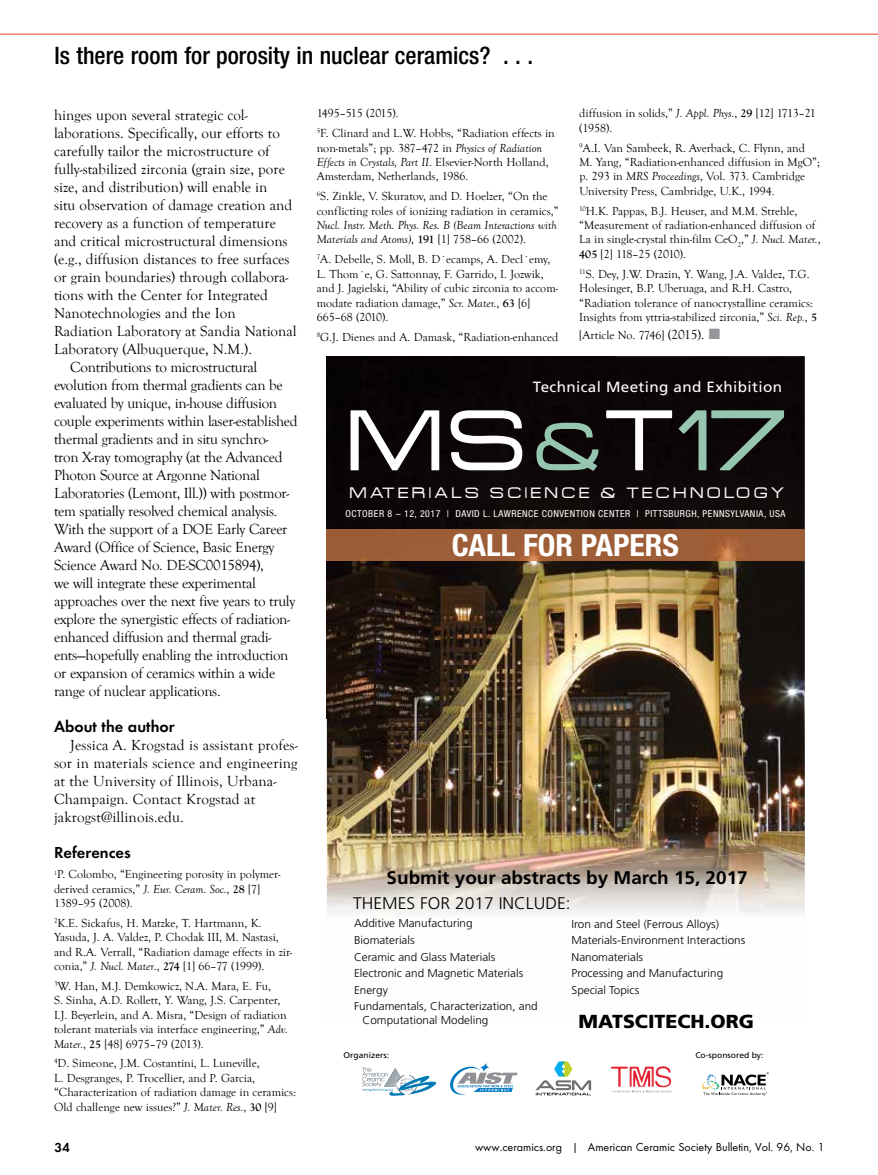
<style>
.page{position:relative;width:878px;height:1175px;background:#fff}
.page>*{position:absolute;margin:0;border:0;box-sizing:border-box;transform-origin:0 0}
.t1{font:94.65px "Acens";color:#fff;scale:1.04 1}
.t2{font:700 condensed 30.6px "Helvetica Neue";color:#fff;scale:1.04 1}
.t3{font:500 condensed 24px "Helvetica Neue";color:#000}
.t4{font:900 18.9px "Frutiger";color:#000;scale:1.04 1}
.t5{font:700 18.15px "Frutiger";color:#000;scale:1.04 1}
.t6{font:300 16.8px "Frutiger";color:#000;scale:1.04 1}
.t7{font:16.65px "Acens";letter-spacing:.21em;color:#fff;scale:1.04 1}
.t8{font:600 16.5px "Futura T";color:#000}
.t9{font:15px "Goudy Old Style T";letter-spacing:-.02em;color:#000}
.t10{font:15px "Goudy Old Style T";color:#000}
.t11{font:15px/18px "Goudy Old Style T";letter-spacing:.01em;color:#000}
.t12{font:14.7px "Frutiger";letter-spacing:.025em;color:#fff;scale:1.04 1}
.t13{font:600 13.5px "Futura T";color:#000}
.t14{font:12px/14.4px "Goudy Old Style T";color:#000}
.t15{font:italic 12px/14.4px "Goudy Old Style T";color:#000}
.t16{font:12px "Futura T";color:#000}
.t17{font:300 11.25px/16.5px "Frutiger";color:#000;scale:1.04 1}
.t18{font:condensed 9.6px "Helvetica Neue";letter-spacing:.05em;color:#fff;scale:1.04 1}
.t19{font:8.25px "Frutiger";color:#000;scale:1.04 1}
.s1{font-style:italic}
.s2{font-weight:700}
.s3{font-style:normal}
.s4{font-weight:700;font-style:normal}
.s5{font-size:13.5px}
.s6{color:#939598}
.s7{font-size:75.15px;color:#96c6b0}
.s8{color:#96c6b0}
</style>
<div class="page">
<hr style="left:0;top:34px;width:878px;height:1px;background:#ef4423">
<div style="left:327px;top:356px;width:286px;height:174px;background:#0b0507"></div>
<img style="left:613px;top:356px;width:191px;height:496px">
<img style="left:327px;top:560px;width:287px;height:303px">
<div style="left:327px;top:530px;width:477px;height:30px;background:#9d5d37"></div>
<img style="left:390px;top:1066px;width:379px;height:30px">
<img style="left:327px;top:863px;width:286px;height:51px">
<img style="left:613px;top:852px;width:191px;height:62px">
<svg style="left:655px;top:1066px;width:7px;height:10px"></svg>
<svg style="left:702px;top:1072px;width:66px;height:23px"></svg>
<svg style="left:450px;top:1063px;width:67px;height:31px"></svg>
<svg style="left:362px;top:1067px;width:74px;height:28px"></svg>
<svg style="left:535px;top:1061px;width:56px;height:34px"></svg>
<h3 class="t3" style="left:54px;top:41px;width:480px">Is there room for porosity in nuclear ceramics? . . .</h3>
<p class="t10" style="left:54px;top:107px;width:195px">hinges upon several strategic col-</p>
<p class="t10" style="left:54px;top:125px;width:227px">laborations. Specifically, our efforts to</p>
<p class="t10" style="left:54px;top:143px;width:217px">carefully tailor the microstructure of</p>
<p class="t10" style="left:54px;top:161px;width:232px">fully-stabilized zirconia (grain size, pore</p>
<p class="t10" style="left:54px;top:179px;width:215px">size, and distribution) will enable in</p>
<p class="t10" style="left:54px;top:197px;width:240px">situ observation of damage creation and</p>
<p class="t10" style="left:54px;top:215px;width:223px">recovery as a function of temperature</p>
<p class="t10" style="left:54px;top:233px;width:235px">and critical microstructural dimensions</p>
<p class="t10" style="left:54px;top:251px;width:237px">(e.g., diffusion distances to free surfaces</p>
<p class="t10" style="left:54px;top:269px;width:236px">or grain boundaries) through collabora-</p>
<p class="t10" style="left:54px;top:287px;width:215px">tions with the Center for Integrated</p>
<p class="t10" style="left:54px;top:305px;width:183px">Nanotechnologies and the Ion</p>
<p class="t10" style="left:54px;top:323px;width:244px">Radiation Laboratory at Sandia National</p>
<p class="t10" style="left:54px;top:341px;width:199px">Laboratory (Albuquerque, N.M.).</p>
<p class="t9" style="left:70px;top:359px;width:188px">Contributions to microstructural</p>
<p class="t9" style="left:54px;top:377px;width:230px">evolution from thermal gradients can be</p>
<p class="t9" style="left:54px;top:395px;width:225px">evaluated by unique, in-house diffusion</p>
<p class="t9" style="left:54px;top:413px;width:245px">couple experiments within laser-established</p>
<p class="t9" style="left:54px;top:431px;width:216px">thermal gradients and in situ synchro-</p>
<p class="t9" style="left:54px;top:449px;width:230px">tron X-ray tomography (at the Advanced</p>
<p class="t9" style="left:54px;top:467px;width:207px">Photon Source at Argonne National</p>
<p class="t9" style="left:54px;top:485px;width:237px">Laboratories (Lemont, Ill.)) with postmor-</p>
<p class="t9" style="left:54px;top:503px;width:225px">tem spatially resolved chemical analysis.</p>
<p class="t9" style="left:54px;top:521px;width:235px">With the support of a DOE Early Career</p>
<p class="t9" style="left:54px;top:539px;width:222px">Award (Office of Science, Basic Energy</p>
<p class="t9" style="left:54px;top:557px;width:211px">Science Award No. DE-SC0015894),</p>
<p class="t9" style="left:54px;top:575px;width:203px">we will integrate these experimental</p>
<p class="t9" style="left:54px;top:593px;width:243px">approaches over the next five years to truly</p>
<p class="t9" style="left:54px;top:611px;width:238px">explore the synergistic effects of radiation-</p>
<p class="t9" style="left:54px;top:629px;width:219px">enhanced diffusion and thermal gradi-</p>
<p class="t9" style="left:54px;top:647px;width:236px">ents—hopefully enabling the introduction</p>
<p class="t9" style="left:54px;top:665px;width:223px">or expansion of ceramics within a wide</p>
<p class="t9" style="left:54px;top:683px;width:168px">range of nuclear applications.</p>
<h3 class="t8" style="left:54px;top:717px;width:122px">About the author</h3>
<p class="t11" style="left:54px;top:736px;width:245px;text-indent:16px">Jessica A. Krogstad is assistant profes&shy;sor in materials science and engineering at the University of Illinois, Urbana-Champaign. Contact Krogstad at jakrogst@illinois.edu.</p>
<h3 class="t8" style="left:54px;top:843px;width:78px">References</h3>
<p class="t14" style="left:54px;top:867px;width:228px"><sup>1</sup>P. Colombo, “Engineering porosity in polymer&shy;derived ceramics,” <span class="s1">J. Eur. Ceram. Soc.</span>, <span class="s2">28</span> [7]<br>1389–95 (2008).</p>
<p class="t14" style="left:54px;top:916px;width:240px"><sup>2</sup>K.E. Sickafus, H. Matzke, T. Hartmann, K.<br>Yasuda, J. A. Valdez, P. Chodak III, M. Nastasi, and R.A. Verrall, “Radiation damage effects in zir&shy;conia,” <span class="s1">J. Nucl. Mater</span>., <span class="s2">274</span> [1] 66–77 (1999).</p>
<p class="t14" style="left:54px;top:979px;width:235px"><sup>3</sup>W. Han, M.J. Demkowicz, N.A. Mara, E. Fu,<br>S. Sinha, A.D. Rollett, Y. Wang, J.S. Carpenter, I.J. Beyerlein, and A. Misra, “Design of radiation tolerant materials via interface engineering,” <span class="s1">Adv.<br>Mater.</span>, <span class="s2">25</span> [48] 6975–79 (2013).</p>
<p class="t14" style="left:54px;top:1056px;width:243px"><sup>4</sup>D. Simeone, J.M. Costantini, L. Luneville,<br>L. Desgranges, P. Trocellier, and P. Garcia, “Characterization of radiation damage in ceramics:<br>Old challenge new issues?” <span class="s1">J. Mater. Res.</span>, <span class="s2">30</span> [9]</p>
<p class="t14" style="left:316px;top:104px;width:240px;line-height:19.8px">1495–515 (2015).<br><sup>5</sup>F. Clinard and L.W. Hobbs, “Radiation effects in</p>
<p class="t14" style="left:317px;top:141px;width:233px">non-metals”; pp. 387–472 in <span class="s1">Physics of Radiation<br>Effects in Crystals, Part II</span>. Elsevier-North Holland,<br>Amsterdam, Netherlands, 1986.</p>
<p class="t14" style="left:316px;top:189px;width:243px"><sup>6</sup>S. Zinkle, V. Skuratov, and D. Hoelzer, “On the conflicting roles of ionizing radiation in ceramics,”</p>
<p class="t15" style="left:317px;top:218px;width:242px">Nucl. Instr. Meth. Phys. Res. B (Beam Interactions with<br>Materials and Atoms)<span class="s3">,</span> <span class="s4">191</span> <span class="s3">[1] 758–66 (2002).</span></p>
<p class="t14" style="left:316px;top:252px;width:243px"><sup>7</sup>A. Debelle, S. Moll, B. D´ecamps, A. Decl´emy, L. Thom´e, G. Sattonnay, F. Garrido, I. Jozwik, and J. Jagielski, “Ability of cubic zirconia to accom&shy;modate radiation damage,” <span class="s1">Scr. Mater.</span>, <span class="s2">63</span> [6] 665–68 (2010).</p>
<p class="t14" style="left:316px;top:330px;width:243px"><sup>8</sup>G.J. Dienes and A. Damask, “Radiation-enhanced</p>
<p class="t14" style="left:579px;top:107px;width:238px">diffusion in solids,” <span class="s1">J. Appl. Phys</span>., <span class="s2">29</span> [12] 1713–21 (1958).</p>
<p class="t14" style="left:579px;top:141px;width:242px"><sup>9</sup>A.I. Van Sambeek, R. Averback, C. Flynn, and M. Yang, “Radiation-enhanced diffusion in MgO”; p. 293 in <span class="s1">MRS Proceedings</span>, Vol. 373. Cambridge University Press, Cambridge, U.K., 1994.</p>
<p class="t14" style="left:579px;top:204px;width:243px"><sup>10</sup>H.K. Pappas, B.J. Heuser, and M.M. Strehle, “Measurement of radiation-enhanced diffusion of La in single-crystal thin-film CeO<sub>2</sub>,” <span class="s1">J. Nucl. Mater.</span>, <span class="s2">405</span> [2] 118–25 (2010).</p>
<p class="t14" style="left:579px;top:267px;width:239px"><sup>11</sup>S. Dey, J.W. Drazin, Y. Wang, J.A. Valdez, T.G.<br>Holesinger, B.P. Uberuaga, and R.H. Castro, “Radiation tolerance of nanocrystalline ceramics:<br>Insights from yttria-stabilized zirconia,” <span class="s1">Sci. Rep.</span>, <span class="s2">5</span></p>
<p class="t14" style="left:579px;top:328px;width:142px">[Article No. 7746] <span class="s5">(2015).</span> <span class="s6">■</span></p>
<p class="t12" style="left:533px;top:378px;width:241px">Technical Meeting and Exhibition</p>
<h1 class="t1" style="left:346px;top:392px;width:422px">MS<span class="s7">&amp;</span>T<span class="s8">17</span></h1>
<h3 class="t7" style="left:349px;top:484px;width:419px">MATERIALS SCIENCE &amp; TECHNOLOGY</h3>
<p class="t18" style="left:345px;top:508px;width:424px">OCTOBER 8 – 12, 2017 | DAVID L. LAWRENCE CONVENTION CENTER | PITTSBURGH, PENNSYLVANIA, USA</p>
<h2 class="t2" style="left:452px;top:527px;width:220px">CALL FOR PAPERS</h2>
<h3 class="t5" style="left:386px;top:867px;width:348px">Submit your abstracts by March 15, 2017</h3>
<h3 class="t6" style="left:353px;top:894px;width:211px">THEMES FOR 2017 INCLUDE:</h3>
<p class="t17" style="left:354px;top:915px;width:178px">Additive Manufacturing<br>Biomaterials<br>Ceramic and Glass Materials<br>Electronic and Magnetic Materials<br>Energy<br>Fundamentals, Characterization, and</p>
<p class="t17" style="left:362px;top:1011px;width:122px">Computational Modeling</p>
<p class="t17" style="left:571px;top:915px;width:169px">Iron and Steel (Ferrous Alloys)<br>Materials-Environment Interactions<br>Nanomaterials<br>Processing and Manufacturing<br>Special Topics</p>
<h3 class="t4" style="left:578px;top:1010px;width:170px">MATSCITECH.ORG</h3>
<p class="t19" style="left:343px;top:1049px;width:45px">Organizers:</p>
<p class="t19" style="left:695px;top:1049px;width:67px">Co-sponsored by:</p>
<p class="t13" style="left:55px;top:1139px;width:17px">34</p>
<p class="t16" style="left:475px;top:1139px;width:351px">www.ceramics.org | American Ceramic Society Bulletin, Vol. 96, No. 1</p>
</div>
